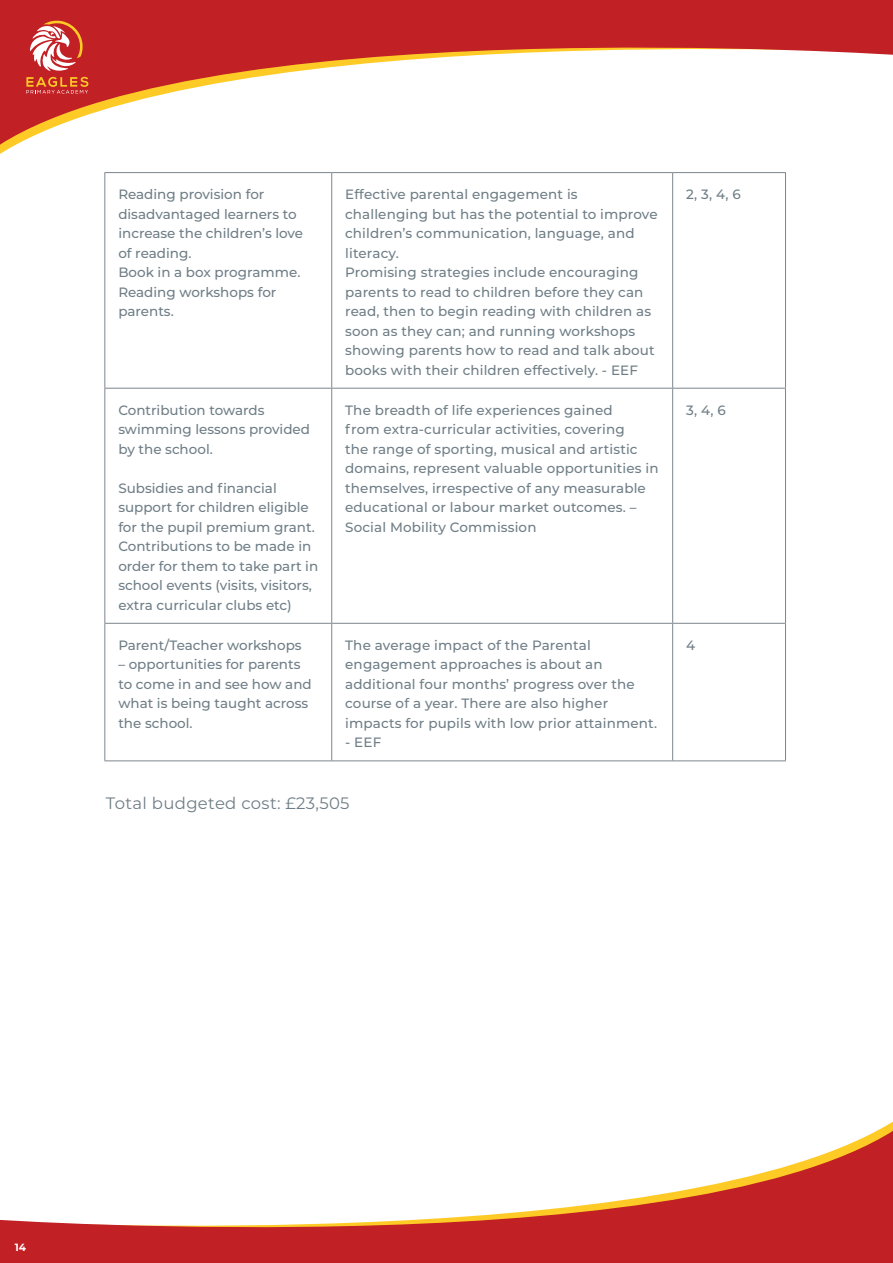
<style>
.page{position:relative;width:893px;height:1263px;background:#fff}
.page>*{position:absolute;margin:0;border:0;box-sizing:border-box;transform-origin:0 0}
.t1{font:16.5px "Montserrat";letter-spacing:.02em;color:#6f7e86}
.t2{font:500 13.5px/19.5px "Montserrat";letter-spacing:.01em;color:#6f7e86}
.t3{font:700 10.5px "Montserrat";color:#fff}
</style>
<div class="page">
<svg style="left:0;top:0;width:893px;height:312px"></svg>
<svg style="left:0;top:1121px;width:893px;height:142px"></svg>
<svg style="left:26px;top:20px;width:62px;height:74px;background:#d25c51"></svg>
<hr style="left:104px;top:172px;width:228px;height:1px;background:#7d868d">
<hr style="left:104px;top:173px;width:1px;height:215px;background:#7d868d">
<hr style="left:332px;top:172px;width:341px;height:1px;background:#7d868d">
<hr style="left:331px;top:173px;width:1px;height:215px;background:#7d868d">
<hr style="left:673px;top:172px;width:113px;height:1px;background:#7d868d">
<hr style="left:672px;top:173px;width:1px;height:215px;background:#7d868d">
<hr style="left:785px;top:173px;width:1px;height:215px;background:#7d868d">
<hr style="left:104px;top:388px;width:228px;height:1px;background:#7d868d">
<hr style="left:104px;top:389px;width:1px;height:234px;background:#7d868d">
<hr style="left:332px;top:388px;width:341px;height:1px;background:#7d868d">
<hr style="left:331px;top:389px;width:1px;height:234px;background:#7d868d">
<hr style="left:673px;top:388px;width:113px;height:1px;background:#7d868d">
<hr style="left:672px;top:389px;width:1px;height:234px;background:#7d868d">
<hr style="left:785px;top:389px;width:1px;height:234px;background:#7d868d">
<hr style="left:104px;top:623px;width:228px;height:1px;background:#7d868d">
<hr style="left:104px;top:624px;width:1px;height:136px;background:#7d868d">
<hr style="left:332px;top:623px;width:341px;height:1px;background:#7d868d">
<hr style="left:331px;top:624px;width:1px;height:136px;background:#7d868d">
<hr style="left:673px;top:623px;width:113px;height:1px;background:#7d868d">
<hr style="left:672px;top:624px;width:1px;height:136px;background:#7d868d">
<hr style="left:785px;top:624px;width:1px;height:136px;background:#7d868d">
<hr style="left:104px;top:760px;width:228px;height:1px;background:#7d868d">
<hr style="left:332px;top:760px;width:341px;height:1px;background:#7d868d">
<hr style="left:673px;top:760px;width:113px;height:1px;background:#7d868d">
<p class="t2" style="left:118px;top:184px;width:186px">Reading provision for disadvantaged learners to increase the children’s love of reading.</p>
<p class="t2" style="left:118px;top:262px;width:184px">Book in a box programme.</p>
<p class="t2" style="left:118px;top:282px;width:160px">Reading workshops for parents.</p>
<p class="t2" style="left:118px;top:400px;width:193px">Contribution towards swimming lessons provided by the school.</p>
<p class="t2" style="left:118px;top:478px;width:198px">Subsidies and financial support for children eligible for the pupil premium grant.</p>
<p class="t2" style="left:118px;top:536px;width:201px">Contributions to be made in order for them to take part in school events (visits, visitors, extra curricular clubs etc)</p>
<p class="t2" style="left:118px;top:635px;width:185px">Parent/Teacher workshops</p>
<p class="t2" style="left:118px;top:654px;width:195px">– opportunities for parents to come in and see how and what is being taught across the school.</p>
<p class="t2" style="left:345px;top:184px;width:314px">Effective parental engagement is challenging but has the potential to improve children’s communication, language, and literacy.</p>
<p class="t2" style="left:345px;top:262px;width:311px">Promising strategies include encouraging parents to read to children before they can read, then to begin reading with children as soon as they can; and running workshops showing parents how to read and talk about books with their children effectively. - EEF</p>
<p class="t2" style="left:686px;top:184px;width:56px">2, 3, 4, 6</p>
<p class="t2" style="left:345px;top:400px;width:315px">The breadth of life experiences gained<br>from extra-curricular activities, covering<br>the range of sporting, musical and artistic domains, represent valuable opportunities in themselves, irrespective of any measurable educational or labour market outcomes. – Social Mobility Commission</p>
<p class="t2" style="left:686px;top:400px;width:41px">3, 4, 6</p>
<p class="t2" style="left:345px;top:635px;width:313px">The average impact of the Parental engagement approaches is about an additional four months’ progress over the course of a year. There are also higher impacts for pupils with low prior attainment.</p>
<p class="t2" style="left:345px;top:732px;width:38px">- EEF</p>
<p class="t2" style="left:686px;top:635px;width:11px">4</p>
<p class="t1" style="left:106px;top:792px;width:245px">Total budgeted cost: £23,505</p>
<p class="t3" style="left:15px;top:1240px;width:13px">14</p>
</div>
